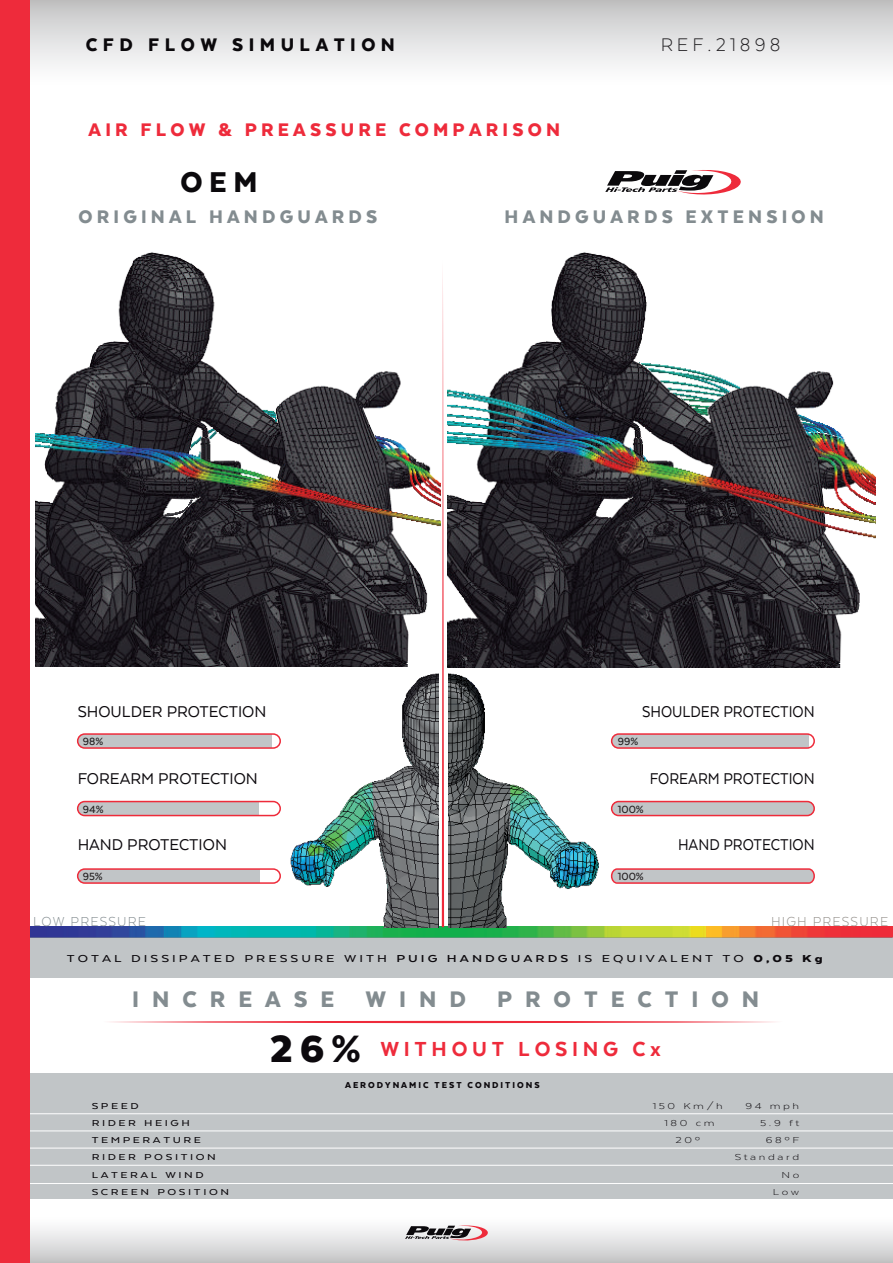
<style>
.page{position:relative;width:893px;height:1263px;background:#fff}
.page>*{position:absolute;margin:0;border:0;box-sizing:border-box;transform-origin:0 0}
.t1{font:900 43.95px "Texta";color:#0c090d}
.t2{font:900 33px "Texta";color:#0b090c}
.t3{font:900 25.95px "Texta";letter-spacing:.5em;color:#838c90}
.t4{font:800 23.4px "Texta";letter-spacing:.2em;color:#ee2b3b}
.t5{font:900 21px "Texta";letter-spacing:.2em;color:#838c90}
.t6{font:900 21px "Texta";letter-spacing:.2em;color:#ee2b3b}
.t7{font:900 21px "Texta";letter-spacing:.26em;color:#0b090c}
.t8{font:300 21px "Texta";letter-spacing:.195em;color:#0b090c}
.t9{font:18px "Texta";color:#0c090d}
.t10{font:18px "Texta";color:#0c090d;scale:.91 1}
.t11{font:300 15px "Texta";letter-spacing:.08em;color:#94908b}
.t12{font:300 15px "Texta";letter-spacing:.08em;color:#838c90}
.t13{font:500 12px "Texta";color:#231f20}
.t14{font:500 11.7px "Texta";letter-spacing:.2em;color:#0c090d;scale:1.31 1}
.t15{font:500 9.9px/17.1px "Texta";letter-spacing:.2em;color:#0c090d;scale:1.31 1}
.t16{font:300 9.9px/17.1px "Texta";letter-spacing:.2em;color:#0c090d;text-align:right;scale:1.31 1}
.t17{font:900 9.9px "Texta";letter-spacing:.2em;color:#0c090d}
.s1{font-family:"Texta Alt";font-weight:700}
.s2{font-family:"Texta Alt";font-weight:900}
</style>
<div class="page">
<div style="left:0;top:1073px;width:893px;height:126px;background:#c1c5c7"></div>
<hr style="left:0;top:1113px;width:893px;height:1px;background:#fff">
<hr style="left:0;top:1130px;width:893px;height:1px;background:#fff">
<hr style="left:0;top:1148px;width:893px;height:1px;background:#fff">
<hr style="left:0;top:1165px;width:893px;height:1px;background:#fff">
<svg style="left:111px;top:1021px;width:664px;height:2px"></svg>
<img style="left:30px;top:927px;width:861px;height:10px">
<svg style="left:891px;top:927px;width:2px;height:10px"></svg>
<img style="left:36px;top:252px;width:405px;height:414px">
<img style="left:447px;top:252px;width:429px;height:415px">
<img style="left:269px;top:660px;width:170px;height:267px">
<img style="left:448px;top:659px;width:180px;height:268px">
<div style="left:80px;top:736px;width:192px;height:10px;background:#c1c5c7"></div>
<div style="left:78px;top:802px;width:181px;height:13px;background:#c1c5c7"></div>
<div style="left:80px;top:871px;width:180px;height:10px;background:#c1c5c7"></div>
<div style="left:612px;top:734px;width:197px;height:14px;background:#c1c5c7"></div>
<div style="left:612px;top:801px;width:202px;height:14px;background:#c1c5c7"></div>
<div style="left:611px;top:801px;width:204px;height:15px;border:2px solid #ee2b3a;border-radius:7px"></div>
<svg style="left:610px;top:867px;width:205px;height:17px"></svg>
<div style="left:0;top:937px;width:893px;height:41px;background:#c1c5c7"></div>
<svg style="left:605px;top:170px;width:136px;height:25px"></svg>
<svg style="left:442px;top:275px;width:2px;height:652px"></svg>
<hr style="left:0;top:1183px;width:893px;height:1px;background:#fff">
<div style="left:260px;top:862px;width:21px;height:27px;background:#fff"></div>
<div style="left:77px;top:868px;width:204px;height:16px;border:2px solid #ee2b3a;border-radius:7px"></div>
<div style="left:259px;top:796px;width:22px;height:27px;background:#fff"></div>
<div style="left:77px;top:801px;width:204px;height:15px;border:2px solid #ee2b3a;border-radius:7px"></div>
<div style="left:272px;top:728px;width:22px;height:26px;background:#fff"></div>
<div style="left:77px;top:733px;width:204px;height:16px;border:2px solid #ee2b3a;border-radius:7px"></div>
<div style="left:611px;top:733px;width:204px;height:16px;border:2px solid #ee2b3a;border-radius:7px"></div>
<div style="left:0;top:0;width:893px;height:86px;background:linear-gradient(to bottom,#c4c4c5,#fff)"></div>
<div style="left:0;top:1216px;width:893px;height:47px;background:linear-gradient(to bottom,#fff,#c6c6c7)"></div>
<svg style="left:405px;top:1225px;width:86px;height:16px"></svg>
<div style="left:0;top:0;width:30px;height:1263px;background:#ee2b3b"></div>
<h3 class="t7" style="left:86px;top:34px;width:311px">CFD FLOW SIMULATION</h3>
<h3 class="t8" style="left:660px;top:34px;width:122px">REF.21898</h3>
<h3 class="t6" style="left:89px;top:119px;width:473px">AIR FLOW &amp; PREASSURE COMPARISON</h3>
<h2 class="t2" style="left:180px;top:165px;width:79px">OEM</h2>
<h3 class="t5" style="left:78px;top:206px;width:300px">ORIGINAL HANDGUARDS</h3>
<h3 class="t5" style="left:505px;top:206px;width:321px">HANDGUARDS EXTENSION</h3>
<h3 class="t9" style="left:78px;top:702px;width:190px">SHOULDER PROTECTION</h3>
<h3 class="t10" style="left:642px;top:702px;width:191px">SHOULDER PROTECTION</h3>
<p class="t13" style="left:83px;top:735px;width:22px">98%</p>
<p class="t13" style="left:618px;top:735px;width:22px">99%</p>
<h3 class="t9" style="left:78px;top:769px;width:182px">FOREARM PROTECTION</h3>
<h3 class="t10" style="left:650px;top:769px;width:183px">FOREARM PROTECTION</h3>
<p class="t13" style="left:83px;top:803px;width:22px">94%</p>
<p class="t13" style="left:618px;top:803px;width:27px">100%</p>
<h3 class="t9" style="left:78px;top:835px;width:151px">HAND PROTECTION</h3>
<h3 class="t10" style="left:678px;top:835px;width:152px">HAND PROTECTION</h3>
<p class="t13" style="left:83px;top:870px;width:22px">95%</p>
<p class="t13" style="left:618px;top:870px;width:27px">100%</p>
<h3 class="t12" style="left:33px;top:913px;width:114px">LOW PRESSURE</h3>
<h3 class="t11" style="left:771px;top:913px;width:119px">HIGH PRESSURE</h3>
<p class="t14" style="left:67px;top:953px;width:578px">TOTAL DISSIPATED PRESSURE WITH <span class="s1">PUIG HANDGUARDS</span> IS EQUIVALENT TO <span class="s2">0,05 Kg</span></p>
<h3 class="t3" style="left:132px;top:986px;width:628px">INCREASE WIND PROTECTION</h3>
<h1 class="t1" style="left:270px;top:1026px;width:93px">26%</h1>
<h3 class="t4" style="left:380px;top:1037px;width:282px">WITHOUT LOSING Cx</h3>
<p class="t17" style="left:345px;top:1080px;width:196px">AERODYNAMIC TEST CONDITIONS</p>
<p class="t15" style="left:92px;top:1097px;width:106px">SPEED<br>RIDER HEIGH<br>TEMPERATURE<br>RIDER POSITION<br>LATERAL WIND<br>SCREEN POSITION</p>
<p class="t16" style="left:653px;top:1097px;width:55px">150 Km/h</p>
<p class="t16" style="left:745px;top:1097px;width:43px">94 mph</p>
<p class="t16" style="left:664px;top:1114px;width:40px">180 cm</p>
<p class="t16" style="left:760px;top:1114px;width:31px">5.9 ft</p>
<p class="t16" style="left:676px;top:1132px;width:20px">20º</p>
<p class="t16" style="left:735px;top:1132px;width:51px">68ºF<br>Standard<br>No<br>Low</p>
</div>
